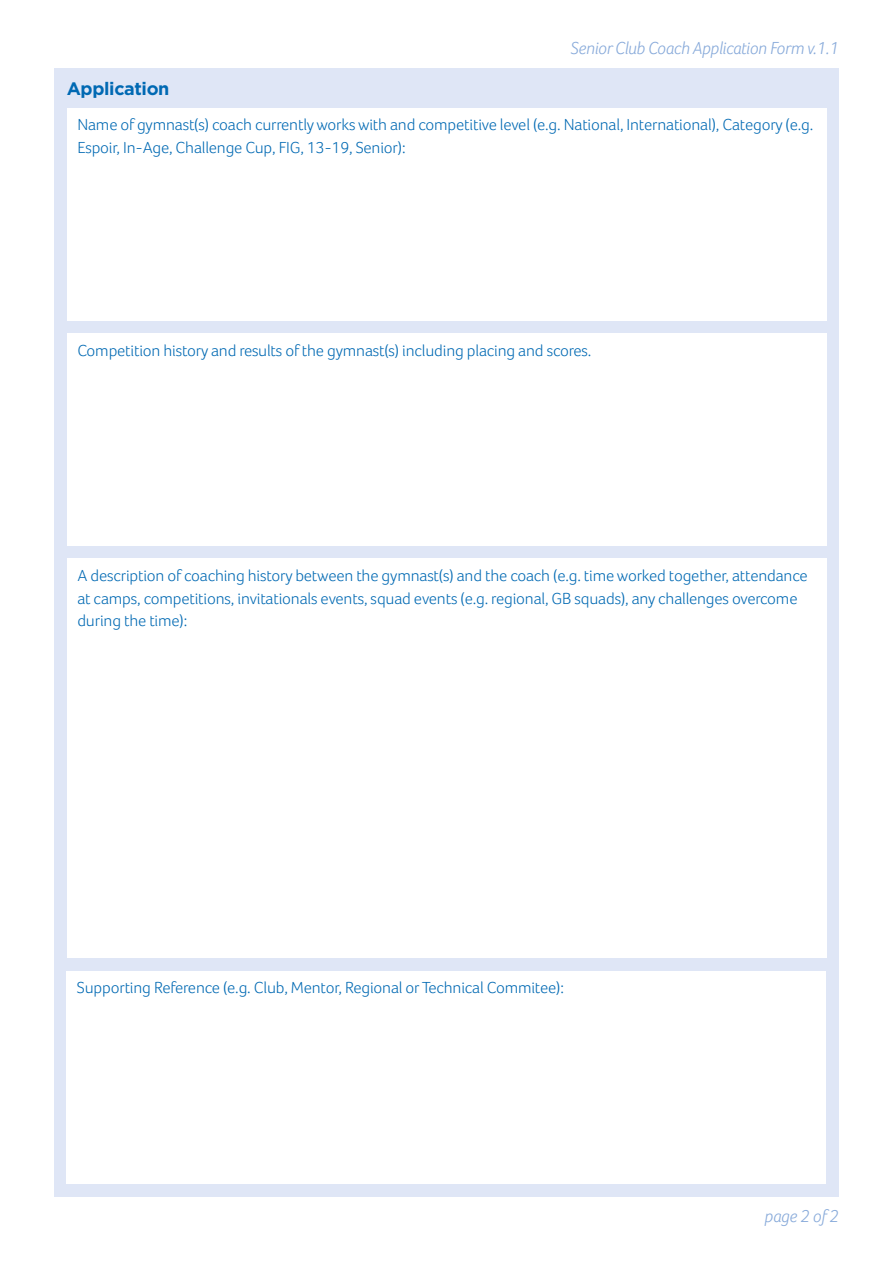
<style>
.page{position:relative;width:893px;height:1263px;background:#fff}
.page>*{position:absolute;margin:0;border:0;box-sizing:border-box;transform-origin:0 0}
.t1{font:italic 300 18px "Foco";letter-spacing:-.01em;color:#88aada}
.t2{font:700 18px "Gotham";letter-spacing:-.02em;color:#0069b3}
.t3{font:300 16.5px/22.5px "Foco";letter-spacing:-.01em;color:#0069b3}
</style>
<div class="page">
<div style="left:54px;top:68px;width:785px;height:1128px;background:#dfe6f6"></div>
<div style="left:67px;top:108px;width:759px;height:213px;background:#fff"></div>
<div style="left:66px;top:971px;width:760px;height:212px;background:#fff"></div>
<div style="left:67px;top:559px;width:759px;height:399px;background:#fff"></div>
<div style="left:67px;top:333px;width:759px;height:213px;background:#fff"></div>
<p class="t2" style="left:67px;top:77px;width:104px">Application</p>
<p class="t1" style="left:570px;top:38px;width:270px">Senior Club Coach Application Form v.1.1</p>
<p class="t3" style="left:77px;top:113px;width:737px">Name of gymnast(s) coach currently works with and competitive level (e.g. National, International), Category (e.g.<br>Espoir, In-Age, Challenge Cup, FIG, 13-19, Senior):</p>
<p class="t3" style="left:77px;top:339px;width:516px">Competition history and results of the gymnast(s) including placing and scores.</p>
<p class="t3" style="left:77px;top:564px;width:732px">A description of coaching history between the gymnast(s) and the coach (e.g. time worked together, attendance at camps, competitions, invitationals events, squad events (e.g. regional, GB squads), any challenges overcome during the time):</p>
<p class="t3" style="left:77px;top:976px;width:488px">Supporting Reference (e.g. Club, Mentor, Regional or Technical Commitee):</p>
<p class="t1" style="left:765px;top:1205px;width:76px">page 2 of 2</p>
</div>
